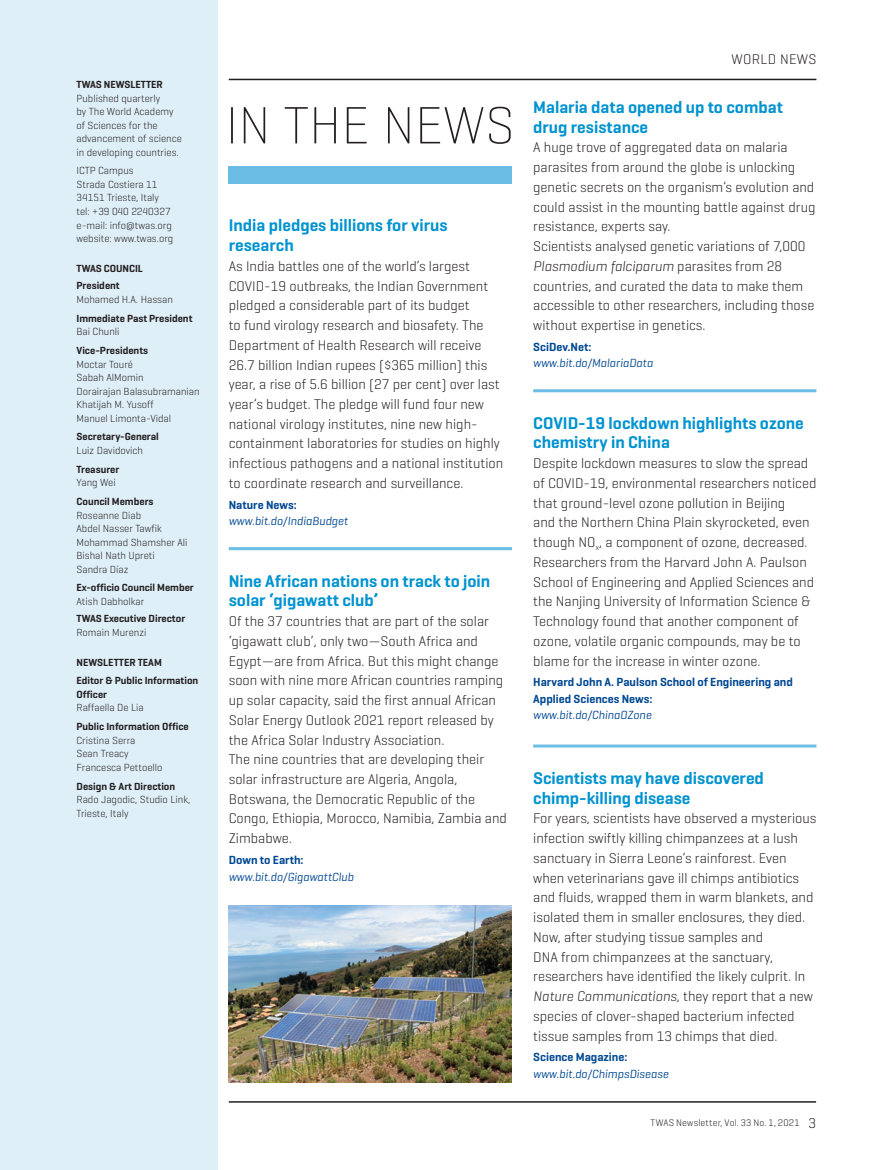
<style>
.page{position:relative;width:893px;height:1170px;background:#fff}
.page>*{position:absolute;margin:0;border:0;box-sizing:border-box;transform-origin:0 0}
.t1{font:200 53.4px "Geogrotesque";color:#231f20}
.t2{font:600 17.25px/19.6px "Geogrotesque";color:#0093d0}
.t3{font:300 14.25px/19.6px "Geogrotesque";color:#231f20}
.t4{font:300 14.25px "Geogrotesque";letter-spacing:.02em;color:#231f20}
.t5{font:600 12px/16.5px "Geogrotesque";color:#014892}
.t6{font:italic 12px "Geogrotesque";color:#014892}
.t7{font:300 10.5px/13.5px "Geogrotesque";color:#231f20}
.t8{font:600 10.5px/17.1px "Geogrotesque";color:#231f20}
.t9{font:300 9.75px "Geogrotesque";letter-spacing:.02em;color:#231f20}
.s1{font-style:italic}
.s2{font-size:14.25px}
</style>
<div class="page">
<div style="left:0;top:0;width:217px;height:1169px;background:#dfeff8"></div>
<hr style="left:0;top:0;width:1px;height:1169px;background:#014892">
<hr style="left:229px;top:1101px;width:587px;height:1px;background:#231f20">
<hr style="left:229px;top:79px;width:587px;height:1px;background:#231f20">
<div style="left:229px;top:166px;width:283px;height:17px;background:#6bbde5"></div>
<hr style="left:229px;top:547px;width:283px;height:3px;background:#6bbde5">
<hr style="left:533px;top:389px;width:283px;height:3px;background:#6bbde5">
<hr style="left:533px;top:744px;width:283px;height:3px;background:#6bbde5">
<img style="left:229px;top:905px;width:283px;height:177px">
<p class="t8" style="left:77px;top:76px;width:88px">TWAS NEWSLETTER</p>
<p class="t7" style="left:77px;top:91px;width:107px">Published quarterly<br>by The World Academy of Sciences for the advancement of science in developing countries.</p>
<p class="t7" style="left:77px;top:164px;width:98px">ICTP Campus<br>Strada Costiera 11<br>34151 Trieste, Italy tel: +39 040 2240327 e-mail: info@twas.org website: www.twas.org</p>
<p class="t8" style="left:77px;top:260px;width:68px">TWAS COUNCIL<br>President</p>
<p class="t7" style="left:77px;top:292px;width:98px">Mohamed H.A. Hassan</p>
<p class="t8" style="left:77px;top:309px;width:117px">Immediate Past President</p>
<p class="t7" style="left:77px;top:324px;width:44px">Bai Chunli</p>
<p class="t8" style="left:77px;top:342px;width:73px">Vice-Presidents</p>
<p class="t7" style="left:77px;top:357px;width:125px">Moctar Touré<br>Sabah AlMomin<br>Dorairajan Balasubramanian<br>Khatijah M. Yusoff<br>Manuel Limonta-Vidal</p>
<p class="t8" style="left:77px;top:428px;width:84px">Secretary-General</p>
<p class="t7" style="left:77px;top:443px;width:68px">Luiz Davidovich</p>
<p class="t8" style="left:77px;top:460px;width:44px">Treasurer</p>
<p class="t7" style="left:77px;top:475px;width:41px">Yang Wei</p>
<p class="t8" style="left:77px;top:493px;width:78px">Council Members</p>
<p class="t7" style="left:77px;top:508px;width:113px">Roseanne Diab<br>Abdel Nasser Tawfik<br>Mohammad Shamsher Ali<br>Bishal Nath Upreti<br>Sandra Díaz</p>
<p class="t8" style="left:77px;top:579px;width:119px">Ex-officio Council Member</p>
<p class="t7" style="left:77px;top:594px;width:69px">Atish Dabholkar</p>
<p class="t8" style="left:77px;top:609px;width:110px">TWAS Executive Director</p>
<p class="t7" style="left:77px;top:625px;width:71px">Romain Murenzi</p>
<p class="t8" style="left:77px;top:652px;width:123px;line-height:18.8px">NEWSLETTER TEAM<br>Editor &amp; Public Information</p>
<p class="t8" style="left:77px;top:685px;width:32px">Officer</p>
<p class="t7" style="left:77px;top:700px;width:69px">Raffaella De Lia</p>
<p class="t8" style="left:77px;top:718px;width:114px">Public Information Office</p>
<p class="t7" style="left:77px;top:733px;width:87px">Cristina Serra<br>Sean Treacy<br>Francesca Pettoello</p>
<p class="t8" style="left:77px;top:777px;width:100px">Design &amp; Art Direction</p>
<p class="t7" style="left:77px;top:792px;width:115px">Rado Jagodic, Studio Link,<br>Trieste, Italy</p>
<h1 class="t1" style="left:226px;top:92px;width:291px">IN THE NEWS</h1>
<p class="t2" style="left:229px;top:215px;width:220px">India pledges billions for virus research</p>
<p class="t3" style="left:229px;top:256px;width:276px">As India battles one of the world’s largest COVID-19 outbreaks, the Indian Government pledged a considerable part of its budget<br>to fund virology research and biosafety. The Department of Health Research will receive 26.7 billion Indian rupees ($365 million) this year, a rise of 5.6 billion (27 per cent) over last year’s budget. The pledge will fund four new national virology institutes, nine new high&shy;containment laboratories for studies on highly infectious pathogens and a national institution to coordinate research and surveillance.</p>
<p class="t5" style="left:229px;top:496px;width:69px">Nature News:</p>
<p class="t6" style="left:229px;top:513px;width:121px">www.bit.do/IndiaBudget</p>
<p class="t2" style="left:229px;top:570px;width:263px">Nine African nations on track to join solar ‘gigawatt club’</p>
<p class="t3" style="left:229px;top:611px;width:280px">Of the 37 countries that are part of the solar ‘gigawatt club’, only two—South Africa and Egypt—are from Africa. But this might change soon with nine more African countries ramping up solar capacity, said the first annual African Solar Energy Outlook 2021 report released by the Africa Solar Industry Association.<br>The nine countries that are developing their solar infrastructure are Algeria, Angola, Botswana, the Democratic Republic of the Congo, Ethiopia, Morocco, Namibia, Zambia and Zimbabwe.</p>
<p class="t5" style="left:229px;top:851px;width:76px">Down to Earth:</p>
<p class="t6" style="left:229px;top:868px;width:127px">www.bit.do/GigawattClub</p>
<p class="t4" style="left:732px;top:51px;width:86px">WORLD NEWS</p>
<p class="t2" style="left:533px;top:97px;width:251px">Malaria data opened up to combat drug resistance</p>
<p class="t3" style="left:533px;top:137px;width:284px">A huge trove of aggregated data on malaria parasites from around the globe is unlocking genetic secrets on the organism’s evolution and could assist in the mounting battle against drug resistance, experts say.<br>Scientists analysed genetic variations of 7,000<br><span class="s1">Plasmodium falciparum</span> parasites from 28 countries, and curated the data to make them accessible to other researchers, including those without expertise in genetics.</p>
<p class="t5" style="left:533px;top:338px;width:60px">SciDev.Net:</p>
<p class="t6" style="left:533px;top:356px;width:121px">www.bit.do/MalariaData</p>
<p class="t2" style="left:533px;top:413px;width:272px">COVID-19 lockdown highlights ozone chemistry in China</p>
<p class="t3" style="left:533px;top:453px;width:285px">Despite lockdown measures to slow the spread of COVID-19, environmental researchers noticed that ground-level ozone pollution in Beijing<br>and the Northern China Plain skyrocketed, even though NO<sub>x</sub>, a component of ozone, decreased.<br>Researchers from the Harvard John A. Paulson School of Engineering and Applied Sciences and the Nanjing University of Information Science &amp; Technology found that another component of ozone, volatile organic compounds, may be to blame for the increase in winter ozone.</p>
<p class="t5" style="left:533px;top:673px;width:261px">Harvard John A. Paulson School of Engineering and<br>Applied Sciences News:</p>
<p class="t6" style="left:533px;top:707px;width:120px">www.bit.do/ChinaOZone</p>
<p class="t2" style="left:533px;top:768px;width:232px">Scientists may have discovered chimp-killing disease</p>
<p class="t3" style="left:533px;top:808px;width:285px">For years, scientists have observed a mysterious infection swiftly killing chimpanzees at a lush sanctuary in Sierra Leone’s rainforest. Even when veterinarians gave ill chimps antibiotics and fluids, wrapped them in warm blankets, and isolated them in smaller enclosures, they died.<br>Now, after studying tissue samples and<br>DNA from chimpanzees at the sanctuary, researchers have identified the likely culprit. In <span class="s1">Nature Communications</span>, they report that a new species of clover-shaped bacterium infected tissue samples from 13 chimps that died.</p>
<p class="t5" style="left:533px;top:1048px;width:96px">Science Magazine:</p>
<p class="t6" style="left:533px;top:1066px;width:137px">www.bit.do/ChimpsDisease</p>
<p class="t9" style="left:650px;top:1116px;width:167px">TWAS Newsletter, Vol. 33 No. 1, 2021 <span class="s2">3</span></p>
</div>
